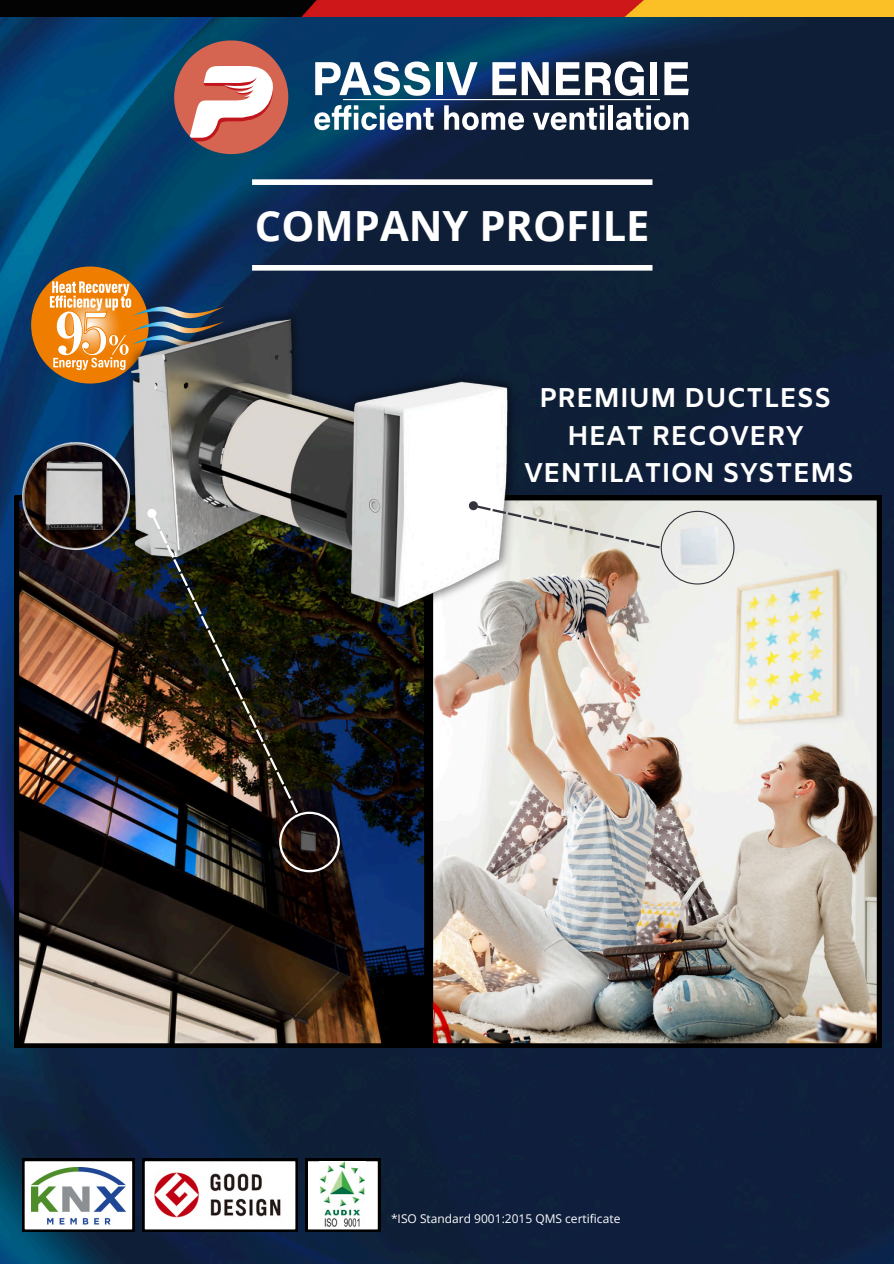
<style>
.page{position:relative;width:894px;height:1264px;background:#fff}
.page>*{position:absolute;margin:0;border:0;box-sizing:border-box;transform-origin:0 0}
.t1{font:700 41.55px "Open Sans";color:#fff}
.t2{font:700 27.15px/37.7px "Amiko";color:#fff;text-align:center}
.t3{font:12px "Open Sans";color:#fff}
</style>
<div class="page">
<img style="left:0;top:17px;width:893px;height:1246px">
<img style="left:428px;top:496px;width:453px;height:551px">
<img style="left:15px;top:496px;width:413px;height:551px">
<img style="left:0;top:0;width:893px;height:17px">
<svg style="left:142px;top:1158px;width:155px;height:73px"></svg>
<svg style="left:22px;top:1158px;width:112px;height:73px"></svg>
<img style="left:31px;top:1167px;width:95px;height:58px">
<div style="left:31px;top:266px;width:118px;height:117px;background:#ef7d00;border-radius:50%"></div>
<svg style="left:50px;top:281px;width:174px;height:89px"></svg>
<img style="left:109px;top:295px;width:438px;height:376px">
<img style="left:22px;top:443px;width:107px;height:107px">
<img style="left:25px;top:445px;width:102px;height:102px;border-radius:50%">
<img style="left:46px;top:461px;width:59px;height:71px">
<img style="left:144px;top:506px;width:196px;height:366px">
<svg style="left:477px;top:505px;width:257px;height:79px;background:#dbd8d2"></svg>
<div style="left:469px;top:502px;width:8px;height:7px;background:#33343c;border-radius:3px"></div>
<div style="left:468px;top:501px;width:10px;height:9px;border:2px solid #33343c;border-radius:3px"></div>
<svg style="left:305px;top:1158px;width:75px;height:73px"></svg>
<img style="left:319px;top:1161px;width:47px;height:66px">
<svg style="left:174px;top:40px;width:114px;height:114px"></svg>
<svg style="left:315px;top:61px;width:115px;height:35px"></svg>
<div style="left:436px;top:62px;width:6px;height:33px;background:#fff"></div>
<svg style="left:446px;top:62px;width:31px;height:33px"></svg>
<svg style="left:492px;top:62px;width:56px;height:33px"></svg>
<svg style="left:556px;top:61px;width:87px;height:35px"></svg>
<div style="left:650px;top:62px;width:7px;height:33px;background:#fff"></div>
<svg style="left:664px;top:62px;width:24px;height:33px"></svg>
<svg style="left:314px;top:105px;width:119px;height:25px"></svg>
<svg style="left:444px;top:105px;width:80px;height:25px"></svg>
<svg style="left:532px;top:105px;width:72px;height:25px"></svg>
<hr style="left:608px;top:105px;width:4px;height:25px;background:#fff">
<svg style="left:616px;top:105px;width:72px;height:25px"></svg>
<hr style="left:343px;top:99px;width:316px;height:1px;background:#fff">
<div style="left:252px;top:265px;width:400px;height:5px;background:#fff"></div>
<div style="left:252px;top:179px;width:400px;height:6px;background:#fff"></div>
<p class="t1" style="left:255px;top:197px;width:396px">COMPANY PROFILE</p>
<p class="t2" style="left:524px;top:381px;width:331px">PREMIUM DUCTLESS<br>HEAT RECOVERY<br>VENTILATION SYSTEMS</p>
<p class="t3" style="left:391px;top:1210px;width:231px">*ISO Standard 9001:2015 QMS certificate</p>
</div>
